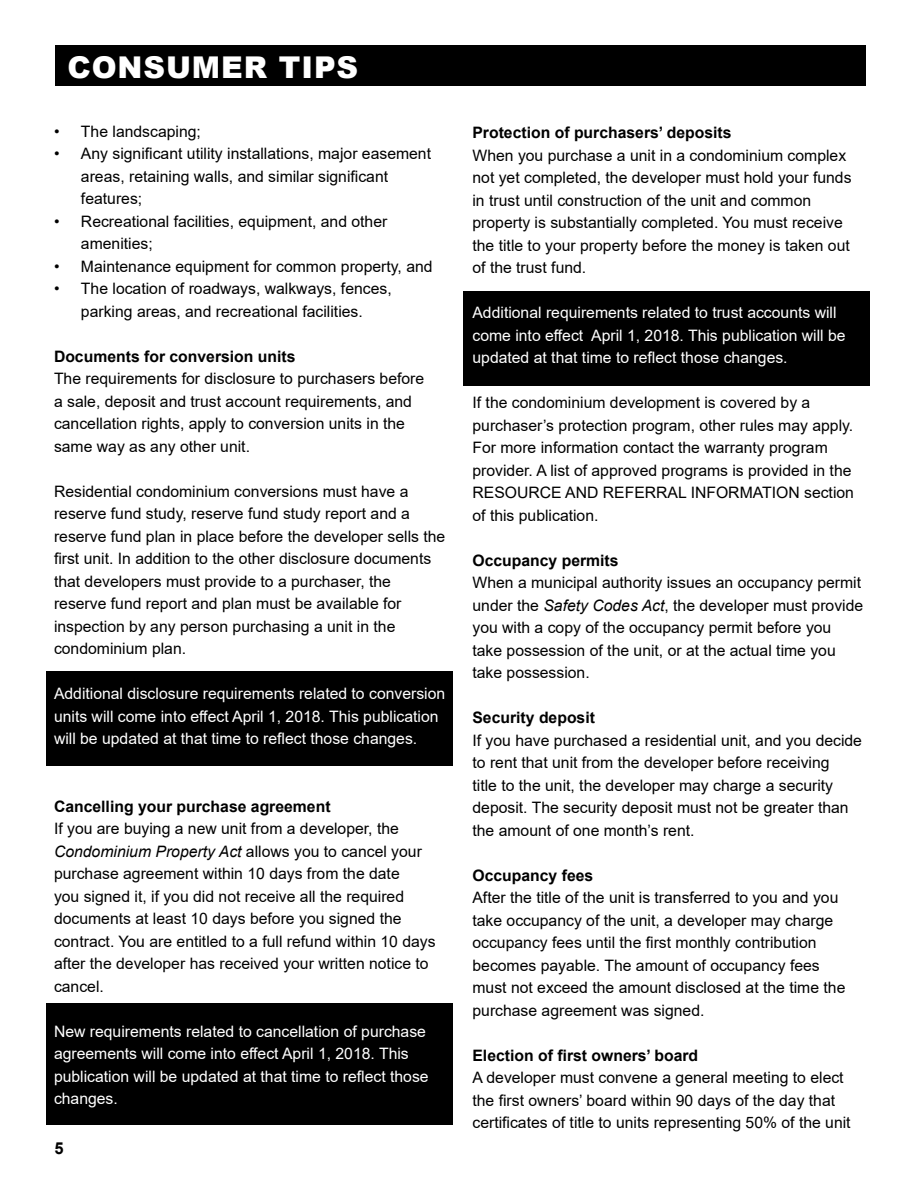
<style>
.page{position:relative;width:918px;height:1188px;background:#fff}
.page>*{position:absolute;margin:0;border:0;box-sizing:border-box;transform-origin:0 0}
.t1{font:900 30px "Arial";letter-spacing:.03em;color:#fff}
.t2{font:700 16.5px "Arial";color:#000}
.t3{font:15.75px/22.5px "Arial";color:#000}
.t4{font:15.75px/22.5px "Arial";color:#fff}
.t5{font:700 15.75px "Arial";color:#000}
.s1{font-style:italic}
</style>
<div class="page">
<div style="left:56px;top:45px;width:810px;height:41px;background:#000"></div>
<div style="left:464px;top:291px;width:406px;height:94px;background:#000"></div>
<div style="left:46px;top:1003px;width:407px;height:122px;background:#000"></div>
<div style="left:46px;top:671px;width:407px;height:95px;background:#000"></div>
<h1 class="t1" style="left:68px;top:50px;width:292px">CONSUMER TIPS</h1>
<p class="t3" style="left:54px;top:120px;width:148px">• The landscaping;</p>
<p class="t3" style="left:81px;top:142px;width:352px;text-indent:-27px">• Any significant utility installations, major easement areas, retaining walls, and similar significant features;</p>
<p class="t3" style="left:81px;top:210px;width:308px;text-indent:-27px">• Recreational facilities, equipment, and other amenities;</p>
<p class="t3" style="left:54px;top:255px;width:380px">• Maintenance equipment for common property, and</p>
<p class="t3" style="left:54px;top:277px;width:339px;text-align:center">• The location of roadways, walkways, fences, parking areas, and recreational facilities.</p>
<p class="t5" style="left:54px;top:350px;width:243px">Documents for conversion units</p>
<p class="t3" style="left:54px;top:369px;width:372px">The requirements for disclosure to purchasers before a sale, deposit and trust account requirements, and cancellation rights, apply to conversion units in the same way as any other unit.</p>
<p class="t3" style="left:54px;top:480px;width:393px">Residential condominium conversions must have a reserve fund study, reserve fund study report and a reserve fund plan in place before the developer sells the first unit. In addition to the other disclosure documents that developers must provide to a purchaser, the reserve fund report and plan must be available for inspection by any person purchasing a unit in the condominium plan.</p>
<p class="t4" style="left:54px;top:684px;width:393px">Additional disclosure requirements related to conversion units will come into effect April 1, 2018. This publication will be updated at that time to reflect those changes.</p>
<p class="t5" style="left:54px;top:800px;width:278px">Cancelling your purchase agreement</p>
<p class="t3" style="left:54px;top:819px;width:383px">If you are buying a new unit from a developer, the <span class="s1">Condominium Property Act</span> allows you to cancel your purchase agreement within 10 days from the date<br>you signed it, if you did not receive all the required documents at least 10 days before you signed the contract. You are entitled to a full refund within 10 days after the developer has received your written notice to cancel.</p>
<p class="t4" style="left:54px;top:1020px;width:376px">New requirements related to cancellation of purchase agreements will come into effect April 1, 2018. This publication will be updated at that time to reflect those changes.</p>
<p class="t2" style="left:55px;top:1142px;width:11px">5</p>
<p class="t5" style="left:472px;top:127px;width:261px">Protection of purchasers’ deposits</p>
<p class="t3" style="left:472px;top:145px;width:381px">When you purchase a unit in a condominium complex not yet completed, the developer must hold your funds in trust until construction of the unit and common property is substantially completed. You must receive the title to your property before the money is taken out of the trust fund.</p>
<p class="t4" style="left:472px;top:302px;width:375px">Additional requirements related to trust accounts will come into effect April 1, 2018. This publication will be updated at that time to reflect those changes.</p>
<p class="t3" style="left:472px;top:392px;width:383px">If the condominium development is covered by a purchaser’s protection program, other rules may apply.<br>For more information contact the warranty program provider. A list of approved programs is provided in the RESOURCE AND REFERRAL INFORMATION section of this publication.</p>
<p class="t5" style="left:472px;top:554px;width:148px">Occupancy permits</p>
<p class="t3" style="left:472px;top:572px;width:392px">When a municipal authority issues an occupancy permit under the <span class="s1">Safety Codes Act</span>, the developer must provide you with a copy of the occupancy permit before you take possession of the unit, or at the actual time you take possession.</p>
<p class="t5" style="left:472px;top:712px;width:124px">Security deposit</p>
<p class="t3" style="left:472px;top:730px;width:391px">If you have purchased a residential unit, and you decide to rent that unit from the developer before receiving<br>title to the unit, the developer may charge a security deposit. The security deposit must not be greater than the amount of one month’s rent.</p>
<p class="t5" style="left:472px;top:869px;width:122px">Occupancy fees</p>
<p class="t3" style="left:472px;top:887px;width:374px">After the title of the unit is transferred to you and you take occupancy of the unit, a developer may charge occupancy fees until the first monthly contribution becomes payable. The amount of occupancy fees must not exceed the amount disclosed at the time the purchase agreement was signed.</p>
<p class="t5" style="left:472px;top:1044px;width:227px">Election of first owners’ board</p>
<p class="t3" style="left:472px;top:1067px;width:380px">A developer must convene a general meeting to elect the first owners’ board within 90 days of the day that certificates of title to units representing 50% of the unit</p>
</div>
